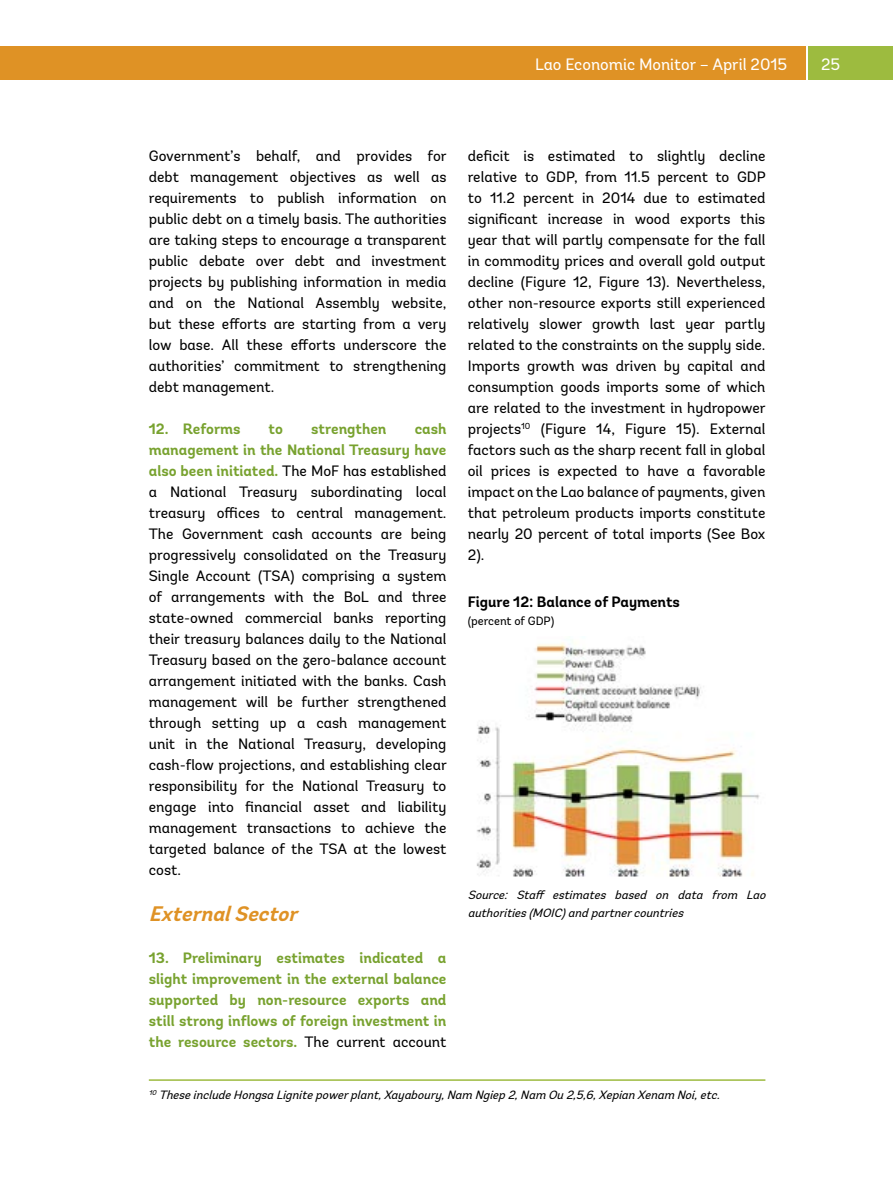
<style>
.page{position:relative;width:893px;height:1191px;background:#fff}
.page>*{position:absolute;margin:0;border:0;box-sizing:border-box;transform-origin:0 0}
.t1{font:italic 700 21px "Andes";color:#df9225}
.t2{font:16.5px "Andes";color:#fff}
.t3{font:15px/21px "Andes";color:#000;text-align:justify}
.t4{font:700 15px/21px "Andes";color:#78a22f;text-align:justify}
.t5{font:700 15px "Andes";color:#000}
.t6{font:italic 12px/18px "Andes";color:#000}
.t7{font:12px "Andes";color:#000}
.s1{font-weight:700;color:#78a22f}
.s2{font-weight:400;color:#000}
</style>
<div class="page">
<div style="left:0;top:47px;width:806px;height:33px;background:#df9225"></div>
<div style="left:808px;top:47px;width:85px;height:33px;background:#9dbb3f"></div>
<hr style="left:149px;top:1079px;width:616px;height:1px;background:#9dbb3f">
<img style="left:476px;top:642px;width:284px;height:235px">
<p class="t2" style="left:535px;top:54px;width:254px">Lao Economic Monitor – April 2015</p>
<p class="t2" style="left:821px;top:54px;width:21px">25</p>
<p class="t3" style="left:149px;top:145px;width:299px">Government’s behalf, and provides for debt management objectives as well as requirements to publish information on public debt on a timely basis. The authorities are taking steps to encourage a transparent public debate over debt and investment projects by publishing information in media and on the National Assembly website, but these efforts are starting from a very low base. All these efforts underscore the authorities’ commitment to strengthening debt management.</p>
<p class="t4" style="left:149px;top:418px;width:93px">12. Reforms</p>
<p class="t4" style="left:269px;top:418px;width:16px">to</p>
<p class="t4" style="left:311px;top:418px;width:77px">strengthen</p>
<p class="t3" style="left:149px;top:418px;width:299px;text-indent:266px"><span class="s1">cash management in the National Treasury have also been initiated.</span> The MoF has established a National Treasury subordinating local treasury offices to central management.<br>The Government cash accounts are being progressively consolidated on the Treasury Single Account (TSA) comprising a system of arrangements with the BoL and three state-owned commercial banks reporting their treasury balances daily to the National Treasury based on the zero-balance account arrangement initiated with the banks. Cash management will be further strengthened through setting up a cash management unit in the National Treasury, developing cash-flow projections, and establishing clear responsibility for the National Treasury to engage into financial asset and liability management transactions to achieve the targeted balance of the TSA at the lowest cost.</p>
<h1 class="t1" style="left:149px;top:900px;width:157px">ExternalSector</h1>
<p class="t4" style="left:149px;top:947px;width:299px">13. Preliminary estimates indicated a slight improvement in the external balance supported by non-resource exports and still strong inflows of foreign investment in the resource sectors. <span class="s2">The current account</span></p>
<p class="t3" style="left:468px;top:145px;width:300px">deficit is estimated to slightly decline relative to GDP, from 11.5 percent to GDP to 11.2 percent in 2014 due to estimated significant increase in wood exports this year that will partly compensate for the fall in commodity prices and overall gold output decline (Figure 12, Figure 13). Nevertheless, other non-resource exports still experienced relatively slower growth last year partly related to the constraints on the supply side.<br>Imports growth was driven by capital and consumption goods imports some of which are related to the investment in hydropower projects<sup>10</sup> (Figure 14, Figure 15). External factors such as the sharp recent fall in global oil prices is expected to have a favorable impact on the Lao balance of payments, given that petroleum products imports constitute nearly 20 percent of total imports (See Box 2).</p>
<p class="t5" style="left:468px;top:592px;width:214px">Figure 12: Balance of Payments</p>
<p class="t7" style="left:468px;top:613px;width:88px">(percent of GDP)</p>
<p class="t6" style="left:468px;top:886px;width:303px">Source: Staff estimates based on data from Lao authorities(MOIC)andpartnercountries</p>
<p class="t6" style="left:149px;top:1086px;width:576px"><sup>10</sup> TheseincludeHongsaLignitepowerplant,Xayaboury,Nam Ngiep2,Nam Ou2,5,6,XepianXenam Noi,etc.</p>
</div>
